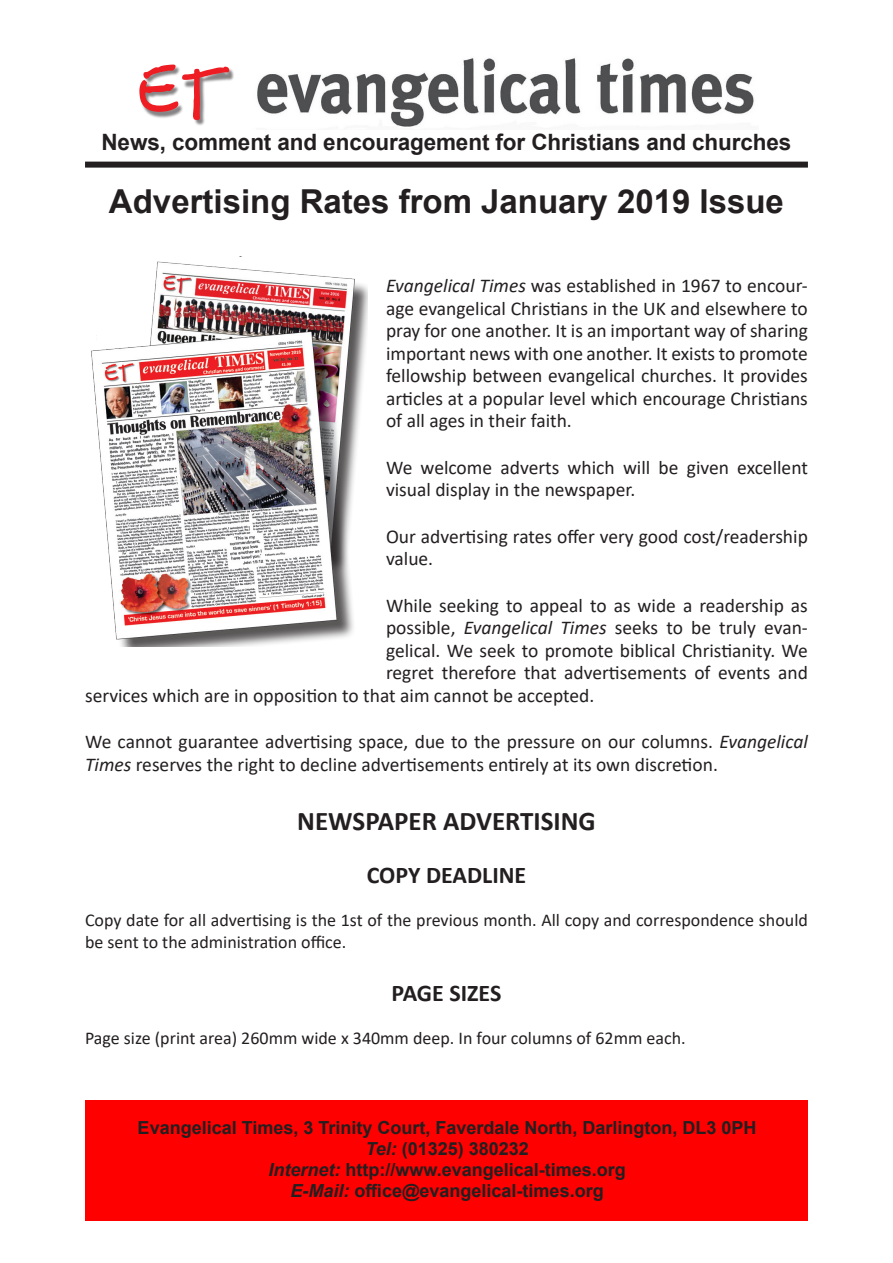
<style>
.page{position:relative;width:893px;height:1263px;background:#fff}
.page>*{position:absolute;margin:0;border:0;box-sizing:border-box;transform-origin:0 0}
.t1{font:700 69px "Betina Script";color:#ee1d23}
.t2{font:700 33px "Arial";color:#231f20}
.t3{font:700 27px "Calibri";color:#231f20}
.t4{font:700 24px "Calibri";color:#231f20}
.t5{font:700 22.5px "Arial";letter-spacing:-.005em;color:#231f20}
.t6{font:19.5px/22.5px "Calibri";color:#231f20}
.t7{font:18px/21.6px "Calibri";color:#231f20}
.t8{font:700 18px "Arial";color:#231f20}
.s1{font-style:italic}
</style>
<div class="page">
<div style="left:85px;top:162px;width:723px;height:6px;background:#231f20"></div>
<img style="left:257px;top:58px;width:497px;height:69px">
<div style="left:140px;top:66px;width:95px;height:60px;background:#231f20;opacity:.55"></div>
<div style="left:85px;top:1100px;width:723px;height:120px;background:#f00"></div>
<img style="left:91px;top:256px;width:277px;height:390px">
<p class="t1" style="left:137px;top:49px;width:84px">ET</p>
<p class="t5" style="left:102px;top:126px;width:691px">News, comment and encouragement for Christians and churches</p>
<p class="t2" style="left:109px;top:178px;width:676px">Advertising Rates from January 2019 Issue</p>
<p class="t6" style="left:386px;top:274px;width:423px;text-align:justify"><span class="s1">Evangelical Times</span> was established in 1967 to encour&shy;age evangelical Christians in the UK and elsewhere to pray for one another. It is an important way of sharing important news with one another. It exists to promote fellowship between evangelical churches. It provides articles at a popular level which encourage Christians of all ages in their faith.</p>
<p class="t6" style="left:386px;top:455px;width:423px">We welcome adverts which will be given excellent visual display in the newspaper.</p>
<p class="t6" style="left:386px;top:524px;width:423px">Our advertising rates offer very good cost/readership value.</p>
<p class="t6" style="left:386px;top:593px;width:423px">While seeking to appeal to as wide a readership as</p>
<p class="t6" style="left:386px;top:616px;width:423px">possible, <span class="s1">Evangelical Times</span> seeks to be truly evan-</p>
<p class="t6" style="left:386px;top:638px;width:423px">gelical. We seek to promote biblical Christianity. We</p>
<p class="t6" style="left:386px;top:661px;width:423px">regret therefore that advertisements of events and</p>
<p class="t6" style="left:85px;top:683px;width:511px">services which are in opposition to that aim cannot be accepted.</p>
<p class="t6" style="left:85px;top:730px;width:724px">We cannot guarantee advertising space, due to the pressure on our columns. <span class="s1">Evangelical<br>Times</span> reserves the right to decline advertisements entirely at its own discretion.</p>
<p class="t3" style="left:297px;top:802px;width:300px">NEWSPAPER ADVERTISING</p>
<p class="t4" style="left:367px;top:858px;width:161px">COPY DEADLINE</p>
<p class="t7" style="left:85px;top:909px;width:724px">Copy date for all advertising is the 1st of the previous month. All copy and correspondence should be sent to the administration office.</p>
<p class="t4" style="left:392px;top:975px;width:111px">PAGE SIZES</p>
<p class="t7" style="left:85px;top:1026px;width:602px">Page size (print area) 260mm wide x 340mm deep. In four columns of 62mm each.</p>
<p class="t8" style="left:138px;top:1115px;width:620px">Evangelical Times, 3 Trinity Court, Faverdale North, Darlington, DL3 0PH</p>
<p class="t8" style="left:365px;top:1136px;width:165px"><span class="s1">Tel:</span> (01325) 380232</p>
<p class="t8" style="left:268px;top:1157px;width:359px"><span class="s1">Internet:</span> http://www.evangelical-times.org</p>
<p class="t8" style="left:290px;top:1178px;width:315px"><span class="s1">E-Mail:</span> office@evangelical-times.org</p>
</div>
